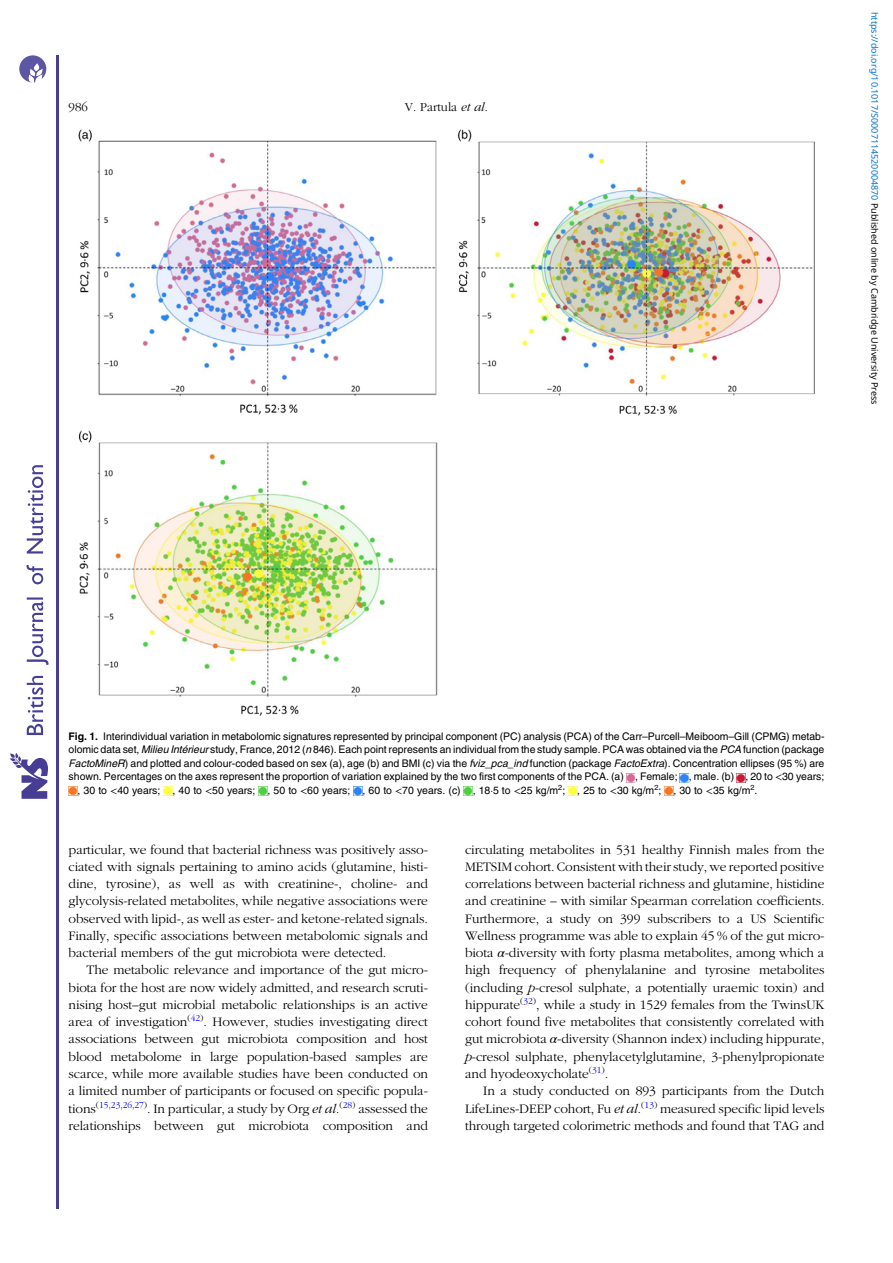
<style>
.page{position:relative;width:893px;height:1263px;background:#fff}
.page>*{position:absolute;margin:0;border:0;box-sizing:border-box;transform-origin:0 0}
.t1{font:13.5px/17.2px "Adv OT777 cf 4 fb";color:#000;text-align:justify}
.t2{font:12.75px "Adv OT777 cf 4 fb";color:#000}
.t3{font:10.5px "Adv OT82 c 4 f 4 c 4";color:#000}
.t4{font:9px "Noto Sans";color:#0172cf}
.s1{font-family:"Adv OT4 e 1564 e 8.I"}
.s2{color:#000}
.s3{font-family:"Adv O Tf 3919 c 9 c.B"}
.s4{font-style:inherit}
.s5{font-family:"Adv OT7 a 027 dc 5.I"}
.s6{font-family:"Adv OT8608 a 8 d 1"}
.s7{font-family:"Adv O Tdd 3 b 7348.I"}
</style>
<div class="page">
<hr style="left:56px;top:55px;width:2px;height:1153px;background:#463f95">
<svg style="left:10px;top:753px;width:38px;height:46px"></svg>
<svg style="left:26px;top:465px;width:23px;height:270px"></svg>
<svg style="left:19px;top:55px;width:27px;height:27px"></svg>
<img style="left:78px;top:129px;width:737px;height:587px">
<svg style="left:626px;top:773px;width:9px;height:9px"></svg>
<svg style="left:680px;top:773px;width:9px;height:9px"></svg>
<svg style="left:736px;top:773px;width:9px;height:9px"></svg>
<svg style="left:69px;top:786px;width:9px;height:10px"></svg>
<svg style="left:164px;top:786px;width:9px;height:10px"></svg>
<svg style="left:259px;top:787px;width:9px;height:8px"></svg>
<svg style="left:354px;top:787px;width:9px;height:8px"></svg>
<svg style="left:464px;top:787px;width:9px;height:8px"></svg>
<svg style="left:568px;top:786px;width:9px;height:10px"></svg>
<svg style="left:664px;top:786px;width:9px;height:10px"></svg>
<p class="t2" style="left:69px;top:102px;width:21px">986</p>
<p class="t2" style="left:405px;top:102px;width:85px">V. Partula <span class="s1">et al.</span></p>
<p class="t4" style="left:881px;top:12px;width:394px;rotate:90deg">https://doi.org/10.1017/S0007114520004870 <span class="s2">Published online by Cambridge University Press</span></p>
<p class="t3" style="left:69px;top:732px;width:757px"><span class="s3">Fig. 1.</span> Interindividual variation in metabolomic signatures represented by principal component (PC) analysis (PCA) of the Carr<span class="s4">–</span>Purcell<span class="s4">–</span>Meiboom<span class="s4">–</span>Gill (CPMG) metab-</p>
<p class="t3" style="left:69px;top:746px;width:757px">olomic data set, <span class="s5">Milieu Intérieur</span> study, France, 2012 (<span class="s5">n</span> 846). Each point represents an individual from the study sample. PCA was obtained via the <span class="s5">PCA</span> function (package</p>
<p class="t3" style="left:69px;top:759px;width:757px"><span class="s5">FactoMineR</span>) and plotted and colour-coded based on sex (a), age (b) and BMI (c) via the <span class="s5">fviz_pca_ind</span> function (package <span class="s5">FactoExtra</span>). Concentration ellipses (95 %) are</p>
<p class="t3" style="left:69px;top:773px;width:757px">shown. Percentages on the axes represent the proportion of variation explained by the two first components of the PCA. (a) , Female; , male. (b) , 20 to <span class="s6">&lt;</span>30 years;</p>
<p class="t3" style="left:78px;top:786px;width:681px">, 30 to <span class="s6">&lt;</span>40 years; , 40 to <span class="s6">&lt;</span>50 years; , 50 to <span class="s6">&lt;</span>60 years; , 60 to <span class="s6">&lt;</span>70 years. (c) , 18<span class="s6">·</span>5 to <span class="s6">&lt;</span>25 kg/m<sup>2</sup>; , 25 to <span class="s6">&lt;</span>30 kg/m<sup>2</sup>; , 30 to <span class="s6">&lt;</span>35 kg/m<sup>2</sup>.</p>
<p class="t1" style="left:69px;top:842px;width:361px">particular, we found that bacterial richness was positively asso&shy;ciated with signals pertaining to amino acids (glutamine, histi&shy;dine, tyrosine), as well as with creatinine-, choline- and glycolysis-related metabolites, while negative associations were observed with lipid-, as well as ester- and ketone-related signals.<br>Finally, specific associations between metabolomic signals and bacterial members of the gut microbiota were detected.</p>
<p class="t1" style="left:69px;top:962px;width:361px;text-indent:18px">The metabolic relevance and importance of the gut micro&shy;biota for the host are now widely admitted, and research scruti&shy;nising host<span class="s4">–</span>gut microbial metabolic relationships is an active area of investigation<sup>(</sup><sup>42</sup><sup>)</sup>. However, studies investigating direct associations between gut microbiota composition and host blood metabolome in large population-based samples are scarce, while more available studies have been conducted on a limited number of participants or focused on specific popula&shy;tions<sup>(</sup><sup>15</sup><sup>,</sup><sup>23</sup><sup>,</sup><sup>26</sup><sup>,</sup><sup>27</sup><sup>)</sup>. In particular, a study by Org <span class="s1">et al.</span><sup>(</sup><sup>28</sup><sup>)</sup> assessed the relationships between gut microbiota composition and</p>
<p class="t1" style="left:465px;top:842px;width:361px">circulating metabolites in 531 healthy Finnish males from the METSIM cohort. Consistent with their study, we reported positive correlations between bacterial richness and glutamine, histidine and creatinine <span class="s4">–</span> with similar Spearman correlation coefficients.<br>Furthermore, a study on 399 subscribers to a US Scientific Wellness programme was able to explain 45 % of the gut micro&shy;biota <span class="s7">α</span>-diversity with forty plasma metabolites, among which a high frequency of phenylalanine and tyrosine metabolites (including <span class="s1">p</span>-cresol sulphate, a potentially uraemic toxin) and hippurate<sup>(</sup><sup>32</sup><sup>)</sup>, while a study in 1529 females from the TwinsUK cohort found five metabolites that consistently correlated with gut microbiota <span class="s7">α</span>-diversity (Shannon index) including hippurate, <span class="s1">p</span>-cresol sulphate, phenylacetylglutamine, 3-phenylpropionate and hyodeoxycholate<sup>(</sup><sup>31</sup><sup>)</sup>.</p>
<p class="t1" style="left:465px;top:1083px;width:361px;text-indent:18px">In a study conducted on 893 participants from the Dutch LifeLines-DEEP cohort, Fu <span class="s1">et al.</span><sup>(</sup><sup>13</sup><sup>)</sup> measured specific lipid levels through targeted colorimetric methods and found that TAG and</p>
</div>
